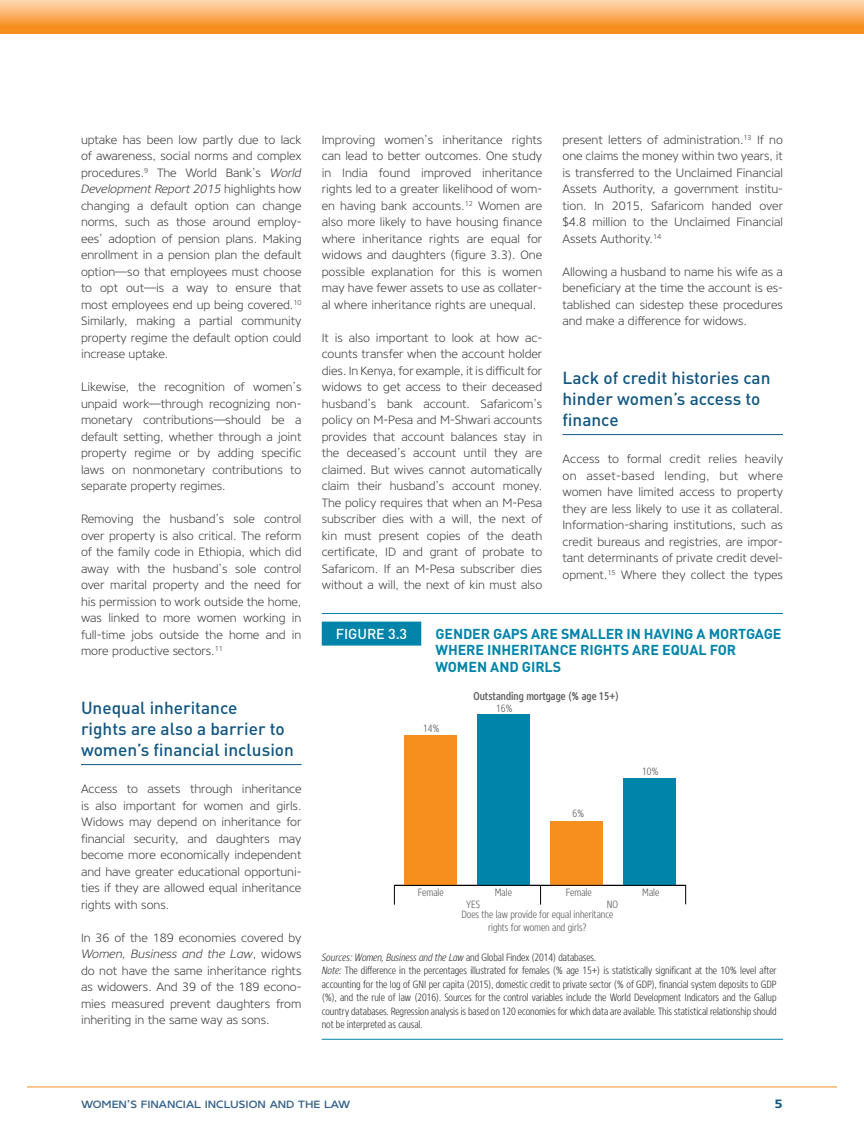
<style>
.page{position:relative;width:864px;height:1134px;background:#fff}
.page>*{position:absolute;margin:0;border:0;box-sizing:border-box;transform-origin:0 0}
.Subhead_1{font:500 17.25px/21px "DIN";color:#125781}
.Box_Title_Equal_spac{font:700 14.25px/16.5px "DIN";letter-spacing:-.005em;color:#0084a9}
.Box_Title_Equal_spac-2{font:500 14.25px "DIN";letter-spacing:-.005em;color:#fff}
.Body{font:300 12px/16.5px "Core Sans N35";letter-spacing:-.005em;color:#414042;text-align:justify}
.t1{font:700 12px "Core Sans N63 Ex";color:#125781}
.t2{font:500 11.25px "Core Sans N57 Cn";color:#636466}
.Table_Source{font:300 10.5px/13.5px "Core Sans N37 Cn";letter-spacing:-.005em;color:#414042;text-align:justify}
.t3{font:300 10.5px/12.6px "Core Sans N37 Cn";color:#636466;text-align:center}
.Table_Source-2{font:italic 300 10.5px "Core Sans N37 Cn";letter-spacing:-.005em;color:#414042}
.t4{font:500 10.5px "Core Sans N53 Ex";color:#336189}
.s1{font-style:italic}
.s2{font-style:normal}
</style>
<div class="page">
<hr style="left:27px;top:1087px;width:810px;height:1px;background:#f78f1e">
<svg style="left:0;top:0;width:864px;height:34px;background:#faac5a"></svg>
<hr style="left:81px;top:764px;width:221px;height:1px;background:#125781">
<hr style="left:562px;top:434px;width:221px;height:1px;background:#125781">
<hr style="left:322px;top:1039px;width:461px;height:1px;background:#0084a9">
<hr style="left:322px;top:613px;width:461px;height:1px;background:#0084a9">
<div style="left:322px;top:622px;width:99px;height:24px;background:#0084a9"></div>
<div style="left:404px;top:735px;width:53px;height:150px;background:#f78f1e"></div>
<div style="left:477px;top:714px;width:53px;height:171px;background:#0084a9"></div>
<div style="left:550px;top:821px;width:53px;height:64px;background:#f78f1e"></div>
<div style="left:623px;top:778px;width:53px;height:107px;background:#0084a9"></div>
<hr style="left:394px;top:885px;width:292px;height:1px;background:#000">
<svg style="left:394px;top:885px;width:1px;height:20px"></svg>
<svg style="left:685px;top:886px;width:1px;height:18px"></svg>
<svg style="left:540px;top:886px;width:1px;height:19px"></svg>
<p class="Body" style="left:81px;top:131px;width:222px">uptake has been low partly due to lack of awareness, social norms and complex procedures.<sup>9</sup> The World Bank’s <span class="s1">World Development Report 2015</span> highlights how changing a default option can change norms, such as those around employ&shy;ees’ adoption of pension plans. Making enrollment in a pension plan the default option—so that employees must choose to opt out—is a way to ensure that most employees end up being covered.<sup>10<br></sup>Similarly, making a partial community property regime the default option could increase uptake.</p>
<p class="Body" style="left:81px;top:379px;width:222px">Likewise, the recognition of women’s unpaid work—through recognizing non&shy;monetary contributions—should be a default setting, whether through a joint property regime or by adding specific laws on nonmonetary contributions to separate property regimes.</p>
<p class="Body" style="left:81px;top:511px;width:222px">Removing the husband’s sole control over property is also critical. The reform of the family code in Ethiopia, which did away with the husband’s sole control over marital property and the need for his permission to work outside the home, was linked to more women working in full-time jobs outside the home and in more productive sectors.<sup>11</sup></p>
<p class="Subhead_1" style="left:81px;top:696px;width:214px">Unequal inheritance<br>rights are also a barrier to women’s financial inclusion</p>
<p class="Body" style="left:81px;top:781px;width:222px">Access to assets through inheritance is also important for women and girls.<br>Widows may depend on inheritance for financial security, and daughters may become more economically independent and have greater educational opportuni&shy;ties if they are allowed equal inheritance rights with sons.</p>
<p class="Body" style="left:81px;top:929px;width:222px">In 36 of the 189 economies covered by <span class="s1">Women, Business and the Law</span>, widows do not have the same inheritance rights as widowers. And 39 of the 189 econo&shy;mies measured prevent daughters from inheriting in the same way as sons.</p>
<p class="Body" style="left:322px;top:131px;width:222px">Improving women’s inheritance rights can lead to better outcomes. One study in India found improved inheritance rights led to a greater likelihood of wom&shy;en having bank accounts.<sup>12</sup> Women are also more likely to have housing finance where inheritance rights are equal for widows and daughters (figure 3.3). One possible explanation for this is women may have fewer assets to use as collater&shy;al where inheritance rights are unequal.</p>
<p class="Body" style="left:322px;top:329px;width:222px">It is also important to look at how ac&shy;counts transfer when the account holder dies. In Kenya, for example, it is difficult for widows to get access to their deceased husband’s bank account. Safaricom’s policy on M-Pesa and M-Shwari accounts provides that account balances stay in the deceased’s account until they are claimed. But wives cannot automatically claim their husband’s account money.<br>The policy requires that when an M-Pesa subscriber dies with a will, the next of kin must present copies of the death certificate, ID and grant of probate to Safaricom. If an M-Pesa subscriber dies without a will, the next of kin must also</p>
<p class="Body" style="left:562px;top:131px;width:222px">present letters of administration.<sup>13</sup> If no one claims the money within two years, it is transferred to the Unclaimed Financial Assets Authority, a government institu&shy;tion. In 2015, Safaricom handed over $4.8 million to the Unclaimed Financial Assets Authority.<sup>14</sup></p>
<p class="Body" style="left:562px;top:263px;width:222px">Allowing a husband to name his wife as a beneficiary at the time the account is es&shy;tablished can sidestep these procedures and make a difference for widows.</p>
<p class="Subhead_1" style="left:562px;top:366px;width:210px">Lack of credit histories can hinder women’s access to finance</p>
<p class="Body" style="left:562px;top:451px;width:222px">Access to formal credit relies heavily on asset-based lending, but where women have limited access to property they are less likely to use it as collateral.<br>Information-sharing institutions, such as credit bureaus and registries, are impor&shy;tant determinants of private credit devel&shy;opment.<sup>15</sup> Where they collect the types</p>
<p class="Box_Title_Equal_spac-2" style="left:336px;top:625px;width:73px">FIGURE 3.3</p>
<p class="Box_Title_Equal_spac" style="left:435px;top:625px;width:348px">GENDER GAPS ARE SMALLER IN HAVING A MORTGAGE<br>WHERE INHERITANCE RIGHTS ARE EQUAL FOR<br>WOMEN AND GIRLS</p>
<p class="t2" style="left:474px;top:689px;width:147px">Outstanding mortgage (% age 15+)</p>
<p class="t3" style="left:423px;top:722px;width:18px">14%</p>
<p class="t3" style="left:496px;top:702px;width:18px">16%</p>
<p class="t3" style="left:573px;top:807px;width:13px">6%</p>
<p class="t3" style="left:642px;top:765px;width:18px">10%</p>
<p class="t3" style="left:418px;top:886px;width:27px">Female</p>
<p class="t3" style="left:495px;top:886px;width:19px">Male</p>
<p class="t3" style="left:566px;top:886px;width:27px">Female</p>
<p class="t3" style="left:642px;top:886px;width:19px">Male</p>
<p class="t3" style="left:466px;top:898px;width:16px">YES</p>
<p class="t3" style="left:607px;top:898px;width:13px">NO</p>
<p class="t3" style="left:461px;top:909px;width:154px">Does the law provide for equal inheritance rights for women and girls?</p>
<p class="Table_Source-2" style="left:322px;top:950px;width:276px">Sources: Women, Business and the Law <span class="s2">and Global Findex (2014) databases.</span></p>
<p class="Table_Source" style="left:322px;top:964px;width:456px"><span class="s1">Note:</span> The difference in the percentages illustrated for females (% age 15+) is statistically significant at the 10% level after accounting for the log of GNI per capita (2015), domestic credit to private sector (% of GDP), financial system deposits to GDP (%), and the rule of law (2016). Sources for the control variables include the World Development Indicators and the Gallup country databases. Regression analysis is based on 120 economies for which data are available. This statistical relationship should not be interpreted as causal.</p>
<p class="t4" style="left:81px;top:1097px;width:271px">WOMEN’S FINANCIAL INCLUSION AND THE LAW</p>
<p class="t1" style="left:775px;top:1096px;width:10px">5</p>
</div>
